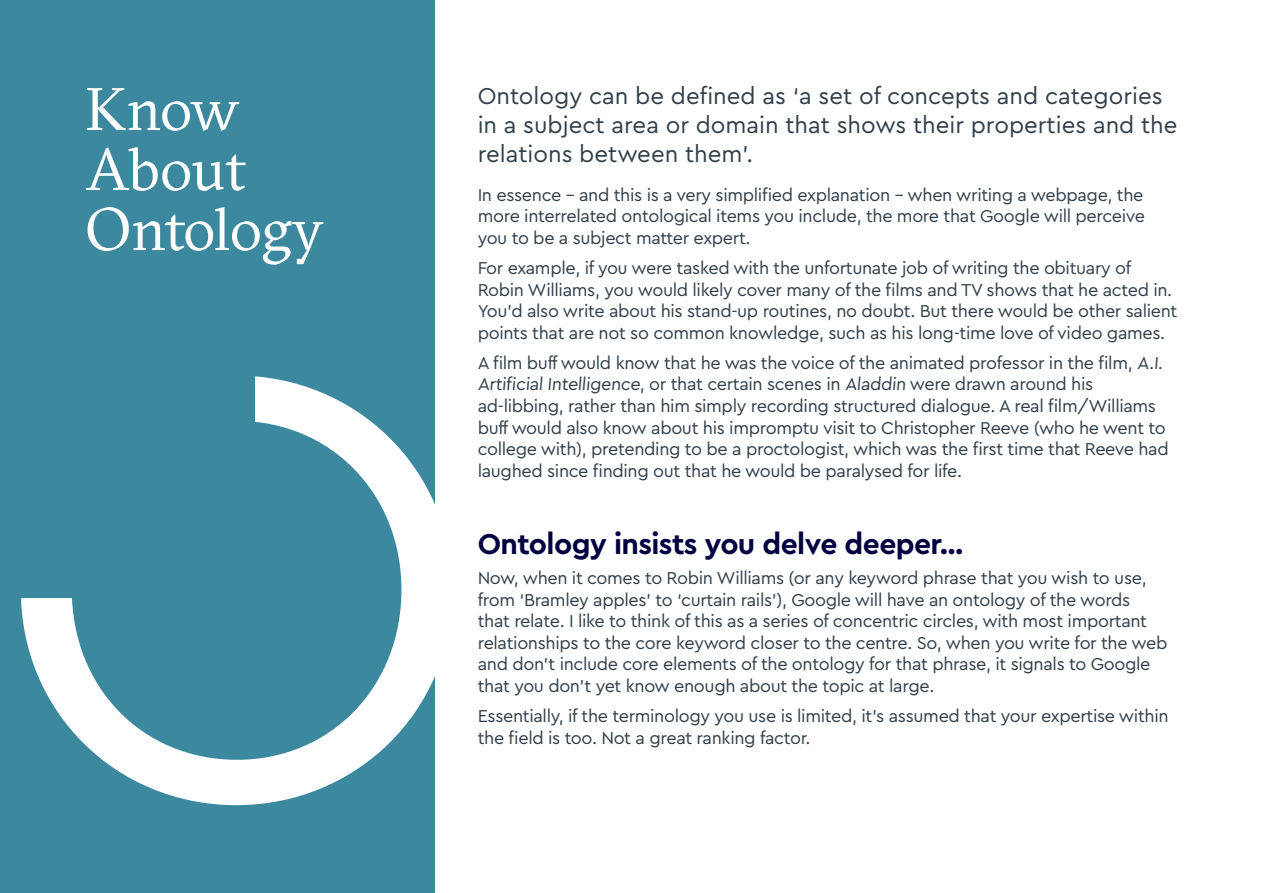
<style>
.page{position:relative;width:1263px;height:893px;background:#fff}
.page>*{position:absolute;margin:0;border:0;box-sizing:border-box;transform-origin:0 0}
.t1{font:630px "Cera Pro";color:#fff}
.t2{font:60px/60px "GT Sectra";letter-spacing:-.005em;color:#fff}
.t3{font:700 30px "Cera Pro";letter-spacing:-.02em;color:#000041}
.t4{font:24px/28.8px "Cera Pro";color:#303e49}
.t5{font:18px/21.6px "Cera Pro";letter-spacing:-.02em;color:#303e49}
</style>
<div class="page">
<div style="left:0;top:0;width:434px;height:893px;background:#3c889e"></div>
<h2 class="t2" style="left:85px;top:80px;width:240px">Know<br>About<br>Ontology</h2>
<h1 class="t1" style="left:-9px;top:168px;width:494px">O</h1>
<h3 class="t4" style="left:478px;top:81px;width:701px">Ontology can be defined as ‘a set of concepts and categories in a subject area or domain that shows their properties and the relations between them’.</h3>
<p class="t5" style="left:478px;top:183px;width:669px;text-align:justify">In essence - and this is a very simplified explanation - when writing a webpage, the more interrelated ontological items you include, the more that Google will perceive you to be a subject matter expert.</p>
<p class="t5" style="left:478px;top:256px;width:701px">For example, if you were tasked with the unfortunate job of writing the obituary of Robin Williams, you would likely cover many of the films and TV shows that he acted in.<br>You’d also write about his stand-up routines, no doubt. But there would be other salient points that are not so common knowledge, such as his long-time love of video games.</p>
<p class="t5" style="left:478px;top:351px;width:693px">A film buff would know that he was the voice of the animated professor in the film, A.I.<br>Artificial Intelligence, or that certain scenes in Aladdin were drawn around his ad-libbing, rather than him simply recording structured dialogue. A real film/Williams buff would also know about his impromptu visit to Christopher Reeve (who he went to college with), pretending to be a proctologist, which was the first time that Reeve had laughed since finding out that he would be paralysed for life.</p>
<h3 class="t3" style="left:478px;top:524px;width:487px">Ontology insists you delve deeper...</h3>
<p class="t5" style="left:478px;top:566px;width:691px">Now, when it comes to Robin Williams (or any keyword phrase that you wish to use, from ‘Bramley apples’ to ‘curtain rails’), Google will have an ontology of the words<br>that relate. I like to think of this as a series of concentric circles, with most important relationships to the core keyword closer to the centre. So, when you write for the web and don’t include core elements of the ontology for that phrase, it signals to Google that you don’t yet know enough about the topic at large.</p>
<p class="t5" style="left:478px;top:704px;width:692px">Essentially, if the terminology you use is limited, it’s assumed that your expertise within the field is too. Not a great ranking factor.</p>
</div>
